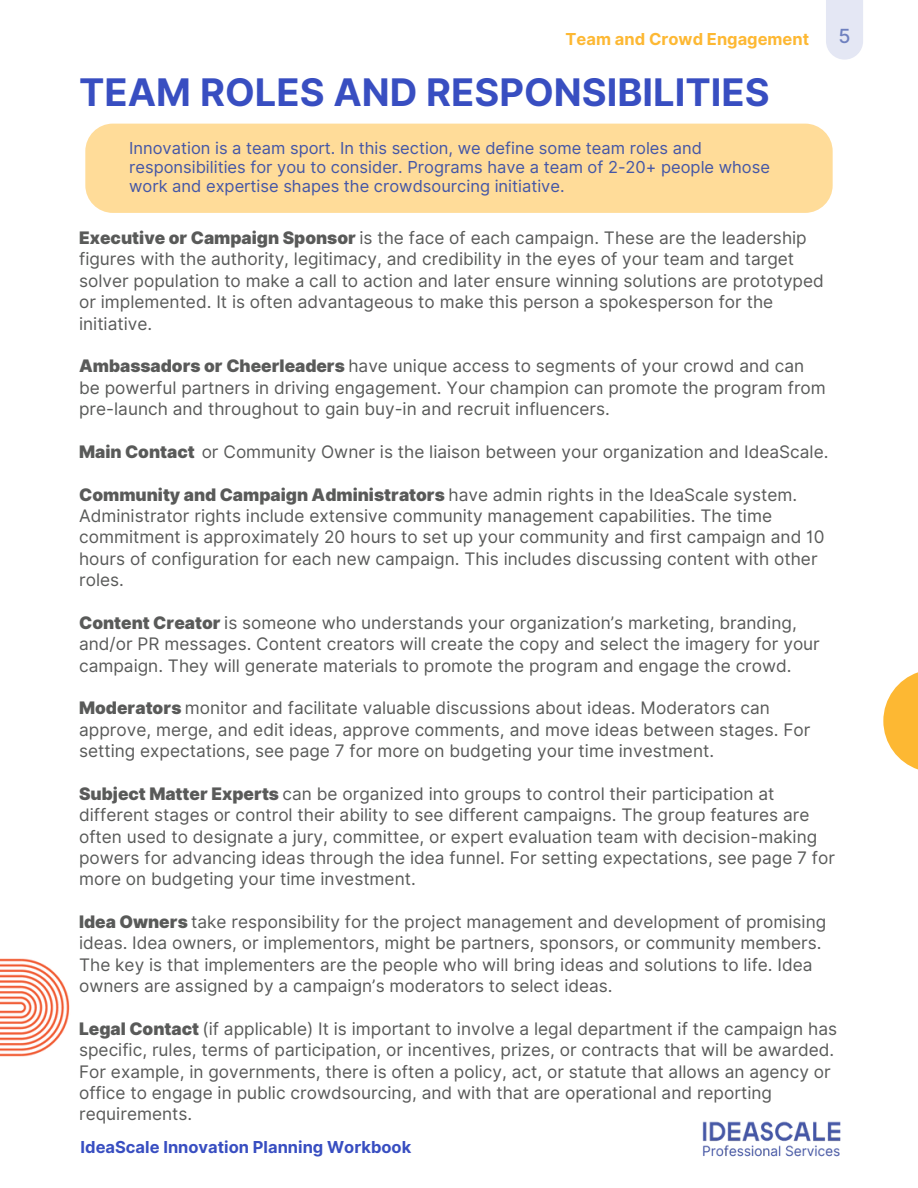
<style>
.page{position:relative;width:918px;height:1188px;background:#fff}
.page>*{position:absolute;margin:0;border:0;box-sizing:border-box;transform-origin:0 0}
.t1{font:700 37.95px "Inter";color:#384ec1}
.t2{font:500 19.5px "Inter";color:#6e80bf}
.t3{font:17.25px/21.3px "Inter";color:#595a59}
.t4{font:16.5px/19.2px "Inter";color:#4456a6}
.t5{font:700 16.5px "Inter";color:#384ec1}
.t6{font:700 16.5px "Inter";color:#fdb833}
.s1{font-weight:900}
</style>
<div class="page">
<svg style="left:826px;top:0;width:37px;height:60px;background:#e5e8f4"></svg>
<img style="left:0;top:958px;width:70px;height:99px">
<div style="left:85px;top:124px;width:748px;height:89px;background:#ffdc99;border-radius:28px"></div>
<svg style="left:883px;top:672px;width:35px;height:97px"></svg>
<img style="left:702px;top:1121px;width:139px;height:36px">
<h1 class="t6" style="left:566px;top:29px;width:245px">Team and Crowd Engagement</h1>
<p class="t1" style="left:79px;top:69px;width:692px">TEAM ROLES AND RESPONSIBILITIES</p>
<p class="t4" style="left:129px;top:139px;width:642px">Innovation is a team sport. In this section, we define some team roles and responsibilities for you to consider. Programs have a team of 2-20+ people whose work and expertise shapes the crowdsourcing initiative.</p>
<p class="t2" style="left:839px;top:24px;width:14px">5</p>
<p class="t3" style="left:79px;top:227px;width:746px"><span class="s1">Executive or Campaign Sponsor</span> is the face of each campaign. These are the leadership figures with the authority, legitimacy, and credibility in the eyes of your team and target solver population to make a call to action and later ensure winning solutions are prototyped or implemented. It is often advantageous to make this person a spokesperson for the initiative.</p>
<p class="t3" style="left:79px;top:355px;width:727px"><span class="s1">Ambassadors or Cheerleaders</span> have unique access to segments of your crowd and can</p>
<p class="t3" style="left:79px;top:377px;width:748px">be powerful partners in driving engagement. Your champion can promote the program from pre-launch and throughout to gain buy-in and recruit influencers.</p>
<p class="t3" style="left:79px;top:441px;width:751px"><span class="s1">Main Contact</span> or Community Owner is the liaison between your organization and IdeaScale.</p>
<p class="t3" style="left:79px;top:484px;width:747px"><span class="s1">Community and Campaign Administrators</span> have admin rights in the IdeaScale system.<br>Administrator rights include extensive community management capabilities. The time commitment is approximately 20 hours to set up your community and first campaign and 10 hours of configuration for each new campaign. This includes discussing content with other roles.</p>
<p class="t3" style="left:79px;top:612px;width:719px"><span class="s1">Content Creator</span> is someone who understands your organization’s marketing, branding,</p>
<p class="t3" style="left:79px;top:633px;width:742px">and/or PR messages. Content creators will create the copy and select the imagery for your campaign. They will generate materials to promote the program and engage the crowd.</p>
<p class="t3" style="left:79px;top:697px;width:692px"><span class="s1">Moderators</span> monitor and facilitate valuable discussions about ideas. Moderators can</p>
<p class="t3" style="left:79px;top:719px;width:733px">approve, merge, and edit ideas, approve comments, and move ideas between stages. For setting expectations, see page 7 for more on budgeting your time investment.</p>
<p class="t3" style="left:79px;top:783px;width:757px"><span class="s1">Subject Matter Experts</span> can be organized into groups to control their participation at different stages or control their ability to see different campaigns. The group features are often used to designate a jury, committee, or expert evaluation team with decision-making powers for advancing ideas through the idea funnel. For setting expectations, see page 7 for more on budgeting your time investment.</p>
<p class="t3" style="left:79px;top:911px;width:749px"><span class="s1">Idea Owners</span> take responsibility for the project management and development of promising ideas. Idea owners, or implementors, might be partners, sponsors, or community members.<br>The key is that implementers are the people who will bring ideas and solutions to life. Idea owners are assigned by a campaign’s moderators to select ideas.</p>
<p class="t3" style="left:79px;top:1018px;width:760px"><span class="s1">Legal Contact</span> (if applicable) It is important to involve a legal department if the campaign has specific, rules, terms of participation, or incentives, prizes, or contracts that will be awarded.</p>
<p class="t3" style="left:79px;top:1061px;width:753px">For example, in governments, there is often a policy, act, or statute that allows an agency or office to engage in public crowdsourcing, and with that are operational and reporting requirements.</p>
<p class="t5" style="left:81px;top:1138px;width:332px">IdeaScale Innovation Planning Workbook</p>
</div>
